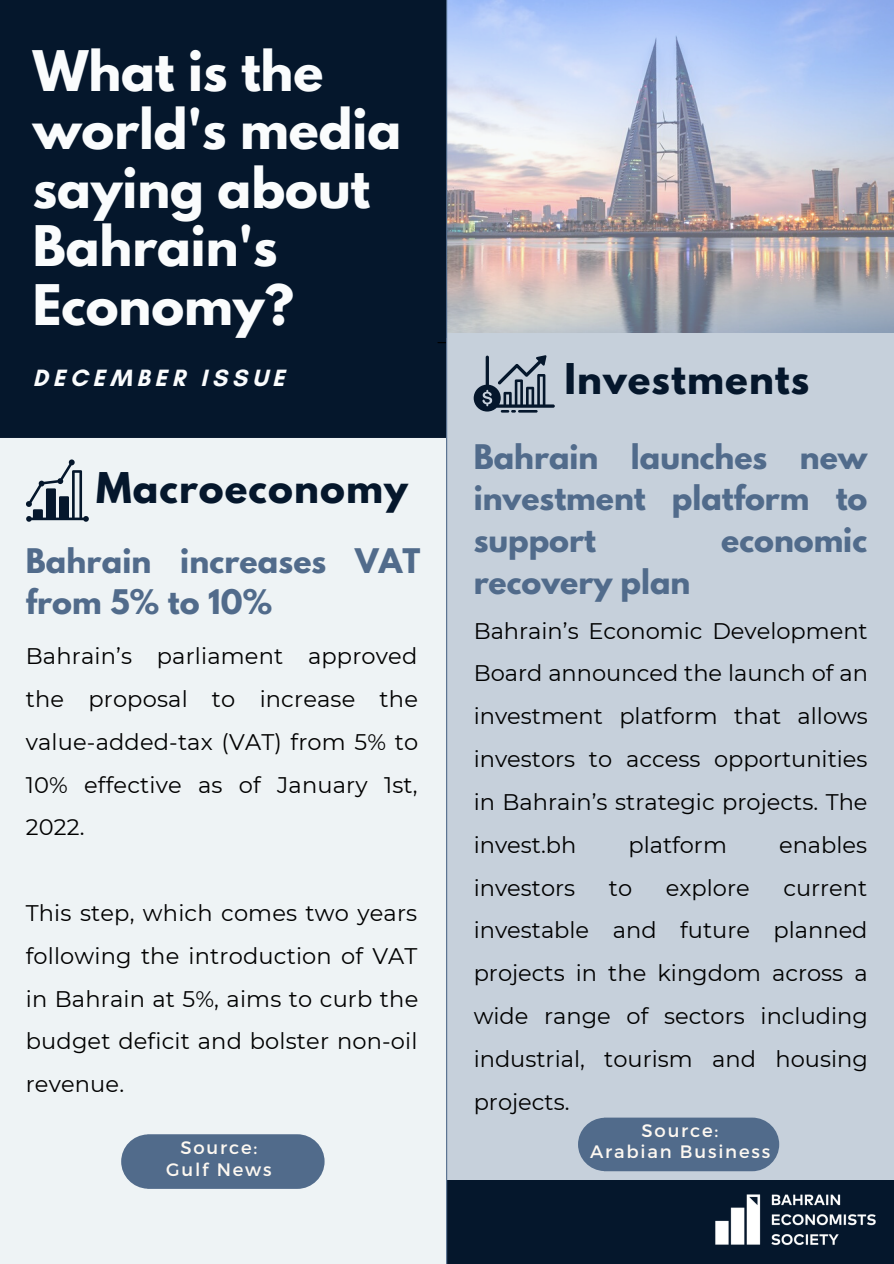
<style>
.page{position:relative;width:894px;height:1264px;background:#fff}
.page>*{position:absolute;margin:0;border:0;box-sizing:border-box;transform-origin:0 0}
.t1{font:700 49.5px/58.5px "League Spartan";color:#fafcfd}
.t2{font:700 37.5px "League Spartan";letter-spacing:.03em;color:#05172c}
.t3{font:700 30px/41.7px "League Spartan";color:#516b8b}
.t4{font:700 24px "Glacial Indifference";letter-spacing:.2em;color:#fafcfd}
.t5{font:22.5px/42.8px "Montserrat";color:#000;text-align:justify}
.t6{font:18px "Montserrat";letter-spacing:.1em;color:#fdf8f1}
</style>
<div class="page">
<div style="left:0;top:0;width:893px;height:1263px;background:#eef3f5"></div>
<div style="left:447px;top:1143px;width:446px;height:120px;background:#05172c"></div>
<img style="left:447px;top:0;width:446px;height:333px">
<div style="left:0;top:0;width:447px;height:437px;background:#05172c"></div>
<hr style="left:438px;top:342px;width:455px;height:1px;background:#000">
<hr style="left:0;top:437px;width:447px;height:1px;background:#05172c">
<div style="left:447px;top:333px;width:446px;height:846px;background:#c6d0db"></div>
<hr style="left:446px;top:0;width:1px;height:1263px;background:#516b8b">
<div style="left:121px;top:1134px;width:203px;height:54px;background:#516b8b;border-radius:27px"></div>
<img style="left:715px;top:1194px;width:161px;height:52px">
<svg style="left:26px;top:459px;width:63px;height:63px"></svg>
<svg style="left:473px;top:355px;width:81px;height:57px"></svg>
<div style="left:578px;top:1117px;width:201px;height:54px;background:#516b8b;border-radius:27px"></div>
<p class="t1" style="left:33px;top:48px;width:370px">What is the world's media saying about<br>Bahrain's<br>Economy?</p>
<p class="t4" style="left:33px;top:363px;width:253px">DECEMBER ISSUE</p>
<p class="t2" style="left:96px;top:469px;width:313px">Macroeconomy</p>
<p class="t3" style="left:26px;top:543px;width:396px">Bahrain increases VAT from 5% to 10%</p>
<p class="t5" style="left:26px;top:634px;width:394px">Bahrain’s parliament approved the proposal to increase the value-added-tax (VAT) from 5% to 10% effective as of January 1st, 2022.</p>
<p class="t5" style="left:26px;top:891px;width:394px">This step, which comes two years following the introduction of VAT in Bahrain at 5%, aims to curb the budget deficit and bolster non-oil revenue.</p>
<p class="t6" style="left:180px;top:1136px;width:78px">Source:</p>
<p class="t6" style="left:166px;top:1157px;width:107px">Gulf News</p>
<p class="t2" style="left:564px;top:360px;width:246px">Investments</p>
<p class="t3" style="left:473px;top:439px;width:395px;text-align:justify">Bahrain launches new investment platform to support</p>
<p class="t3" style="left:721px;top:523px;width:147px">economic</p>
<p class="t3" style="left:473px;top:564px;width:218px">recovery plan</p>
<p class="t5" style="left:473px;top:609px;width:395px">Bahrain’s Economic Development Board announced the launch of an investment platform that allows investors to access opportunities in Bahrain’s strategic projects. The invest.bh</p>
<p class="t5" style="left:628px;top:823px;width:100px">platform</p>
<p class="t5" style="left:778px;top:823px;width:90px">enables</p>
<p class="t5" style="left:473px;top:866px;width:103px">investors</p>
<p class="t5" style="left:608px;top:866px;width:25px">to</p>
<p class="t5" style="left:665px;top:866px;width:85px">explore</p>
<p class="t5" style="left:473px;top:866px;width:395px;text-indent:309px">current investable and future planned projects in the kingdom across a wide range of sectors including industrial, tourism and housing projects.</p>
<p class="t6" style="left:641px;top:1118px;width:78px">Source:</p>
<p class="t6" style="left:590px;top:1139px;width:182px">Arabian Business</p>
</div>
